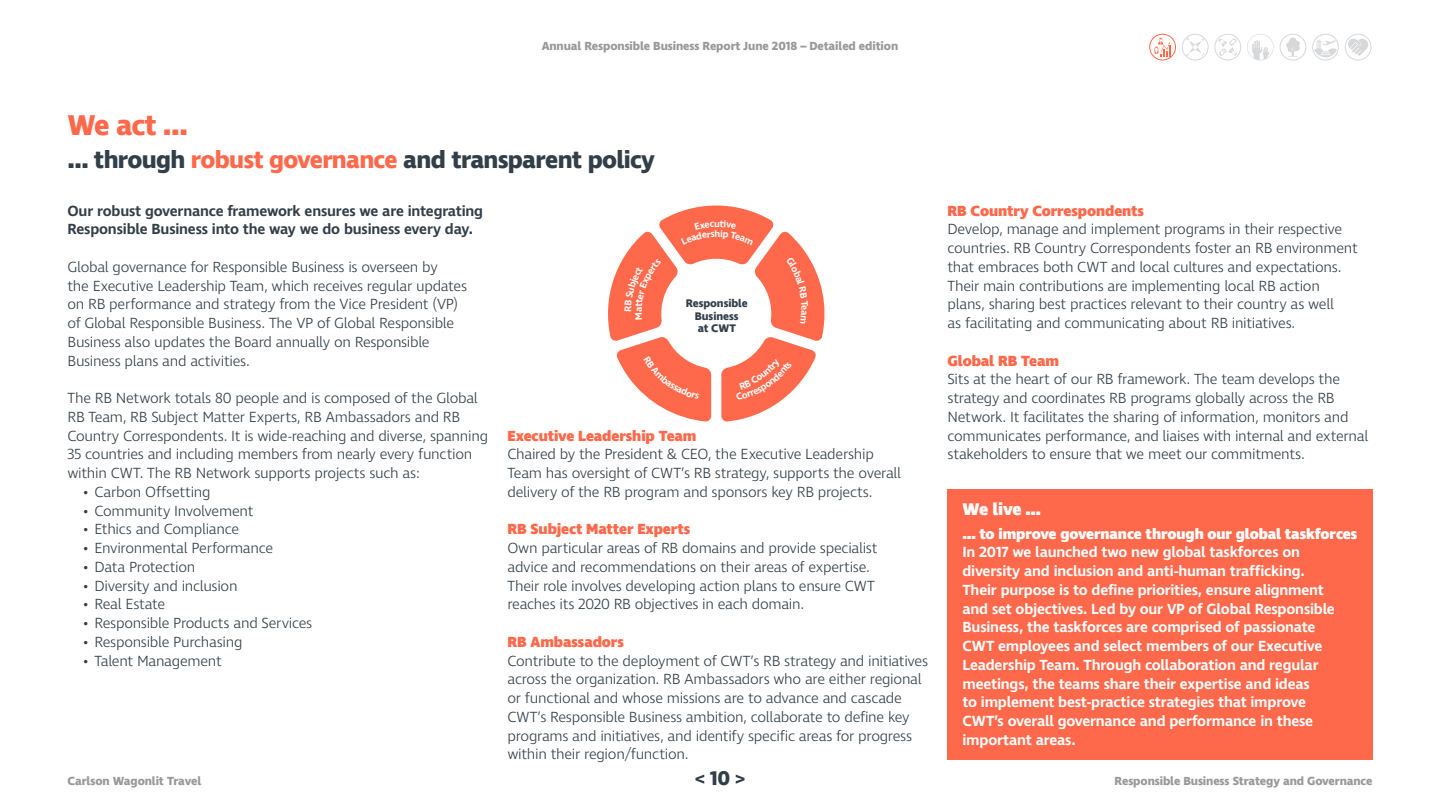
<style>
.page{position:relative;width:1440px;height:810px;background:#fff}
.page>*{position:absolute;margin:0;border:0;box-sizing:border-box;transform-origin:0 0}
.t1{font:700 29.25px "Ingra";color:#ff694b}
.t2{font:700 24.75px "Ingra";letter-spacing:-.03em;color:#333f48}
.t3{font:700 20.25px "Ingra";color:#333f48}
.t4{font:800 17.25px "Ingra";letter-spacing:-.02em;color:#fff}
.t5{font:300 15px/18.8px "Ingra";letter-spacing:-.02em;color:#333f48}
.t6{font:600 15px/18.8px "Ingra";letter-spacing:-.015em;color:#fff}
.t7{font:600 15px/18.8px "Ingra";letter-spacing:-.015em;color:#333f48}
.t8{font:800 15px "Ingra";letter-spacing:-.01em;color:#ff694b}
.t9{font:800 15px "Ingra";letter-spacing:-.01em;color:#fff}
.t10{font:700 12px "Ingra";letter-spacing:-.01em;color:#999}
.t11{font:700 11.25px/12.8px "Ingra";letter-spacing:-.005em;color:#333f48;text-align:center}
.t12{font:600 9.75px "Ingra";color:#fff}
.s1{color:#ff694b}
</style>
<div class="page">
<div style="left:947px;top:489px;width:425px;height:271px;background:#ff694b"></div>
<svg style="left:736px;top:775px;width:9px;height:9px"></svg>
<svg style="left:695px;top:775px;width:9px;height:9px"></svg>
<svg style="left:1311px;top:33px;width:29px;height:29px"></svg>
<svg style="left:1313px;top:34px;width:25px;height:26px"></svg>
<div style="left:1312px;top:34px;width:27px;height:26px;border:1px solid #d6d8da;border-radius:50%"></div>
<svg style="left:1314px;top:40px;width:23px;height:17px"></svg>
<svg style="left:1247px;top:34px;width:27px;height:26px"></svg>
<svg style="left:1181px;top:33px;width:29px;height:29px"></svg>
<svg style="left:1182px;top:34px;width:26px;height:26px"></svg>
<div style="left:1182px;top:34px;width:26px;height:26px;border:1px solid #d6d8da;border-radius:50%"></div>
<svg style="left:1186px;top:37px;width:19px;height:19px"></svg>
<svg style="left:1148px;top:33px;width:29px;height:29px"></svg>
<svg style="left:1150px;top:34px;width:26px;height:26px"></svg>
<div style="left:1149px;top:34px;width:27px;height:26px;border:1px solid #ff694b;border-radius:50%"></div>
<svg style="left:1154px;top:38px;width:17px;height:19px"></svg>
<svg style="left:1213px;top:33px;width:29px;height:29px"></svg>
<svg style="left:1215px;top:34px;width:26px;height:26px"></svg>
<div style="left:1214px;top:34px;width:27px;height:26px;border:1px solid #d6d8da;border-radius:50%"></div>
<svg style="left:1219px;top:38px;width:18px;height:18px"></svg>
<svg style="left:1344px;top:33px;width:28px;height:29px"></svg>
<svg style="left:1345px;top:34px;width:26px;height:26px"></svg>
<div style="left:1345px;top:34px;width:26px;height:26px;border:1px solid #d6d8da;border-radius:50%"></div>
<svg style="left:1348px;top:39px;width:20px;height:17px"></svg>
<svg style="left:1279px;top:33px;width:28px;height:29px"></svg>
<div style="left:1280px;top:34px;width:26px;height:26px;background:#fff;border-radius:50%"></div>
<div style="left:1280px;top:34px;width:26px;height:26px;border:1px solid #d6d8da;border-radius:50%"></div>
<svg style="left:1286px;top:38px;width:14px;height:19px"></svg>
<svg style="left:608px;top:205px;width:217px;height:217px"></svg>
<p class="t10" style="left:542px;top:38px;width:358px">Annual Responsible Business Report June 2018 – Detailed edition</p>
<h1 class="t1" style="left:68px;top:107px;width:122px">We act …</h1>
<h2 class="t2" style="left:68px;top:144px;width:589px">… through <span class="s1">robust governance</span> and transparent policy</h2>
<p class="t7" style="left:68px;top:202px;width:417px">Our robust governance framework ensures we are integrating<br>Responsible Business into the way we do business every day.</p>
<p class="t5" style="left:68px;top:258px;width:401px">Global governance for Responsible Business is overseen by<br>the Executive Leadership Team, which receives regular updates on RB performance and strategy from the Vice President (VP) of Global Responsible Business. The VP of Global Responsible Business also updates the Board annually on Responsible Business plans and activities.</p>
<p class="t5" style="left:68px;top:390px;width:422px">The RB Network totals 80 people and is composed of the Global RB Team, RB Subject Matter Experts, RB Ambassadors and RB Country Correspondents. It is wide-reaching and diverse, spanning 35 countries and including members from nearly every function within CWT. The RB Network supports projects such as:</p>
<p class="t5" style="left:82px;top:483px;width:130px">• Carbon Offsetting</p>
<p class="t5" style="left:82px;top:502px;width:172px">• Community Involvement</p>
<p class="t5" style="left:82px;top:521px;width:158px">• Ethics and Compliance</p>
<p class="t5" style="left:82px;top:540px;width:192px">• Environmental Performance</p>
<p class="t5" style="left:82px;top:558px;width:114px">• Data Protection</p>
<p class="t5" style="left:82px;top:577px;width:157px">• Diversity and inclusion</p>
<p class="t5" style="left:82px;top:596px;width:84px">• Real Estate</p>
<p class="t5" style="left:82px;top:615px;width:231px">• Responsible Products and Services</p>
<p class="t5" style="left:82px;top:633px;width:162px">• Responsible Purchasing</p>
<p class="t5" style="left:82px;top:652px;width:141px">• Talent Management</p>
<p class="t12" style="left:714px;top:218px;width:7px">u</p>
<p class="t12" style="left:715px;top:228px;width:7px">h</p>
<p class="t11" style="left:686px;top:297px;width:64px">Responsible<br>Business<br>at CWT</p>
<p class="t8" style="left:508px;top:426px;width:191px">Executive Leadership Team</p>
<p class="t5" style="left:508px;top:446px;width:395px">Chaired by the President &amp; CEO, the Executive Leadership<br>Team has oversight of CWT’s RB strategy, supports the overall delivery of the RB program and sponsors key RB projects.</p>
<p class="t8" style="left:508px;top:520px;width:184px">RB Subject Matter Experts</p>
<p class="t5" style="left:508px;top:540px;width:372px">Own particular areas of RB domains and provide specialist advice and recommendations on their areas of expertise.<br>Their role involves developing action plans to ensure CWT reaches its 2020 RB objectives in each domain.</p>
<p class="t8" style="left:508px;top:632px;width:118px">RB Ambassadors</p>
<p class="t5" style="left:508px;top:652px;width:422px">Contribute to the deployment of CWT’s RB strategy and initiatives across the organization. RB Ambassadors who are either regional or functional and whose missions are to advance and cascade CWT’s Responsible Business ambition, collaborate to define key programs and initiatives, and identify specific areas for progress within their region/function.</p>
<p class="t8" style="left:948px;top:201px;width:198px">RB Country Correspondents</p>
<p class="t5" style="left:948px;top:221px;width:412px">Develop, manage and implement programs in their respective countries. RB Country Correspondents foster an RB environment that embraces both CWT and local cultures and expectations.<br>Their main contributions are implementing local RB action plans, sharing best practices relevant to their country as well<br>as facilitating and communicating about RB initiatives.</p>
<p class="t8" style="left:948px;top:351px;width:113px">Global RB Team</p>
<p class="t5" style="left:948px;top:371px;width:422px">Sits at the heart of our RB framework. The team develops the strategy and coordinates RB programs globally across the RB Network. It facilitates the sharing of information, monitors and communicates performance, and liaises with internal and external stakeholders to ensure that we meet our commitments.</p>
<p class="t4" style="left:963px;top:499px;width:80px">We live …</p>
<p class="t9" style="left:963px;top:524px;width:396px">… to improve governance through our global taskforces</p>
<p class="t6" style="left:963px;top:544px;width:374px">In 2017 we launched two new global taskforces on diversity and inclusion and anti-human trafficking.<br>Their purpose is to define priorities, ensure alignment and set objectives. Led by our VP of Global Responsible Business, the taskforces are comprised of passionate CWT employees and select members of our Executive Leadership Team. Through collaboration and regular meetings, the teams share their expertise and ideas<br>to implement best-practice strategies that improve CWT’s overall governance and performance in these important areas.</p>
<h3 class="t3" style="left:710px;top:765px;width:22px">10</h3>
<p class="t10" style="left:67px;top:773px;width:135px">Carlson Wagonlit Travel</p>
<p class="t10" style="left:1115px;top:773px;width:259px">Responsible Business Strategy and Governance</p>
</div>
